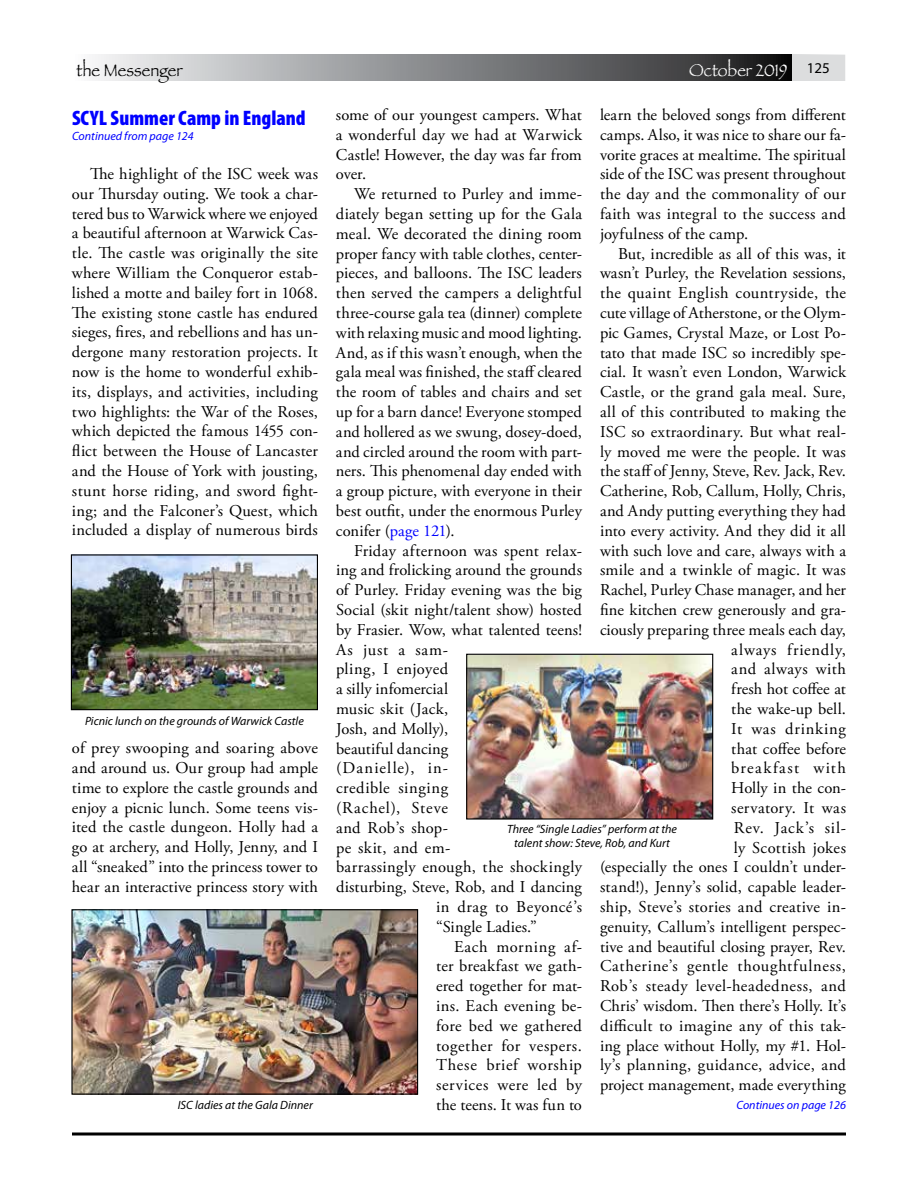
<style>
.page{position:relative;width:918px;height:1188px;background:#fff}
.page>*{position:absolute;margin:0;border:0;box-sizing:border-box;transform-origin:0 0}
.t1{font:900 condensed 21px "Myriad Pro";color:#00f}
.t2{font:18px "Papyrus";color:#fff;scale:.9 1}
.t3{font:18px "Papyrus";color:#000;scale:.9 1}
.t4{font:16.5px/19.8px "Adobe Garamond Pro";letter-spacing:.01em;color:#000;text-align:justify}
.t5{font:16.5px "Adobe Garamond Pro";letter-spacing:.04em;color:#000}
.t6{font:16.5px "Adobe Garamond Pro";letter-spacing:.03em;color:#000}
.t7{font:16.5px "Adobe Garamond Pro";letter-spacing:.055em;color:#000}
.t8{font:16.5px "Adobe Garamond Pro";letter-spacing:.035em;color:#000}
.t9{font:16.5px "Adobe Garamond Pro";letter-spacing:.07em;color:#000}
.t10{font:italic 12px/14.4px "Myriad Pro";color:#000;text-align:center}
.t11{font:italic 12px "Myriad Pro";color:#00f}
.s1{color:#00f}
</style>
<div class="page">
<svg style="left:95px;top:54px;width:697px;height:27px;background:#858688"></svg>
<svg style="left:792px;top:54px;width:53px;height:27px"></svg>
<svg style="left:72px;top:1132px;width:774px;height:4px;background:#3f3f3f"></svg>
<img style="left:73px;top:556px;width:243px;height:152px">
<div style="left:71px;top:554px;width:247px;height:156px;border:1px solid #000"></div>
<img style="left:73px;top:911px;width:343px;height:182px">
<div style="left:71px;top:909px;width:347px;height:186px;border:1px solid #000"></div>
<img style="left:468px;top:656px;width:243px;height:162px">
<div style="left:466px;top:654px;width:247px;height:166px;border:1px solid #000"></div>
<p class="t3" style="left:76px;top:59px;width:119px">the Messenger</p>
<p class="t2" style="left:689px;top:59px;width:158px">October 2019 <sup>125</sup></p>
<p class="t4" style="left:336px;top:105px;width:247px">some of our youngest campers. What a wonderful day we had at Warwick Castle! However, the day was far from over.</p>
<p class="t4" style="left:336px;top:185px;width:248px;text-indent:18px">We returned to Purley and imme&shy;diately began setting up for the Gala meal. We decorated the dining room proper fancy with table clothes, center&shy;pieces, and balloons. The ISC leaders then served the campers a delightful three-course gala tea (dinner) complete with relaxing music and mood lighting.<br>And, as if this wasn’t enough, when the gala meal was finished, the staff cleared the room of tables and chairs and set up for a barn dance! Everyone stomped and hollered as we swung, dosey-doed, and circled around the room with part&shy;ners. This phenomenal day ended with a group picture, with everyone in their best outfit, under the enormous Purley conifer (<span class="s1">page 121</span>).</p>
<p class="t4" style="left:354px;top:541px;width:229px">Friday afternoon was spent relax-</p>
<p class="t4" style="left:336px;top:561px;width:247px">ing and frolicking around the grounds</p>
<p class="t4" style="left:336px;top:581px;width:247px">of Purley. Friday evening was the big</p>
<p class="t4" style="left:336px;top:600px;width:247px">Social (skit night/talent show) hosted</p>
<p class="t4" style="left:336px;top:620px;width:248px">by Frasier. Wow, what talented teens!</p>
<p class="t7" style="left:336px;top:639px;width:114px">As just a sam-</p>
<p class="t4" style="left:336px;top:660px;width:114px">pling, I enjoyed</p>
<p class="t4" style="left:336px;top:680px;width:114px">a silly infomercial</p>
<p class="t4" style="left:336px;top:699px;width:114px">music skit (Jack,</p>
<p class="t4" style="left:336px;top:719px;width:114px">Josh, and Molly),</p>
<p class="t4" style="left:336px;top:739px;width:114px">beautiful dancing</p>
<p class="t9" style="left:336px;top:758px;width:114px">(Danielle), in-</p>
<p class="t5" style="left:336px;top:778px;width:114px">credible singing</p>
<p class="t7" style="left:336px;top:798px;width:114px">(Rachel), Steve</p>
<p class="t4" style="left:336px;top:818px;width:114px">and Rob’s shop-</p>
<p class="t4" style="left:336px;top:838px;width:116px">pe skit, and em-</p>
<p class="t4" style="left:336px;top:858px;width:247px">barrassingly enough, the shockingly</p>
<p class="t4" style="left:336px;top:878px;width:248px">disturbing, Steve, Rob, and I dancing</p>
<p class="t8" style="left:436px;top:897px;width:147px">in drag to Beyoncé’s</p>
<p class="t4" style="left:436px;top:917px;width:102px">“Single Ladies.”</p>
<p class="t5" style="left:454px;top:936px;width:129px">Each morning af-</p>
<p class="t4" style="left:436px;top:957px;width:147px">ter breakfast we gath-</p>
<p class="t4" style="left:436px;top:977px;width:147px">ered together for mat-</p>
<p class="t4" style="left:436px;top:996px;width:147px">ins. Each evening be-</p>
<p class="t4" style="left:436px;top:1016px;width:147px">fore bed we gathered</p>
<p class="t6" style="left:436px;top:1035px;width:147px">together for vespers.</p>
<p class="t5" style="left:436px;top:1055px;width:147px">These brief worship</p>
<p class="t6" style="left:436px;top:1075px;width:147px">services were led by</p>
<p class="t4" style="left:436px;top:1095px;width:147px">the teens. It was fun to</p>
<p class="t4" style="left:600px;top:105px;width:248px">learn the beloved songs from different camps. Also, it was nice to share our fa&shy;vorite graces at mealtime. The spiritual side of the ISC was present throughout the day and the commonality of our faith was integral to the success and joyfulness of the camp.</p>
<p class="t4" style="left:600px;top:244px;width:248px;text-align:right">But, incredible as all of this was, it wasn’t Purley, the Revelation sessions, the quaint English countryside, the cute village of Atherstone, or the Olym&shy;pic Games, Crystal Maze, or Lost Po&shy;tato that made ISC so incredibly spe&shy;cial. It wasn’t even London, Warwick<br>Castle, or the grand gala meal. Sure, all of this contributed to making the<br>ISC so extraordinary. But what real&shy;ly moved me were the people. It was the staff of Jenny, Steve, Rev. Jack, Rev.<br>Catherine, Rob, Callum, Holly, Chris, and Andy putting everything they had into every activity. And they did it all with such love and care, always with a smile and a twinkle of magic. It was<br>Rachel, Purley Chase manager, and her fine kitchen crew generously and gra&shy;ciously preparing three meals each day, always friendly,<br>and always with<br>fresh hot coffee at<br>the wake-up bell.<br>It was drinking<br>that coffee before<br>breakfast with<br>Holly in the con-<br>servatory. It was<br>Rev. Jack’s sil-<br>ly Scottish jokes<br>(especially the ones I couldn’t under&shy;stand!), Jenny’s solid, capable leader&shy;ship, Steve’s stories and creative in&shy;genuity, Callum’s intelligent perspec&shy;tive and beautiful closing prayer, Rev.<br>Catherine’s gentle thoughtfulness,<br>Rob’s steady level-headedness, and<br>Chris’ wisdom. Then there’s Holly. It’s difficult to imagine any of this tak&shy;ing place without Holly, my #1. Hol&shy;ly’s planning, guidance, advice, and project management, made everything</p>
<p class="t1" style="left:72px;top:105px;width:235px">SCYL Summer Camp in England</p>
<p class="t11" style="left:72px;top:129px;width:123px">Continued from page 124</p>
<p class="t4" style="left:72px;top:165px;width:248px;text-indent:18px">The highlight of the ISC week was our Thursday outing. We took a char&shy;tered bus to Warwick where we enjoyed a beautiful afternoon at Warwick Cas&shy;tle. The castle was originally the site where William the Conqueror estab&shy;lished a motte and bailey fort in 1068.<br>The existing stone castle has endured sieges, fires, and rebellions and has un&shy;dergone many restoration projects. It now is the home to wonderful exhib&shy;its, displays, and activities, including two highlights: the War of the Roses, which depicted the famous 1455 con&shy;flict between the House of Lancaster and the House of York with jousting, stunt horse riding, and sword fight&shy;ing; and the Falconer’s Quest, which included a display of numerous birds</p>
<p class="t10" style="left:85px;top:714px;width:220px">Picnic lunch on the grounds of Warwick Castle</p>
<p class="t4" style="left:72px;top:739px;width:248px">of prey swooping and soaring above and around us. Our group had ample time to explore the castle grounds and enjoy a picnic lunch. Some teens vis&shy;ited the castle dungeon. Holly had a go at archery, and Holly, Jenny, and I all “sneaked” into the princess tower to hear an interactive princess story with</p>
<p class="t10" style="left:507px;top:822px;width:171px">Three “Single Ladies” perform at the talent show: Steve, Rob, and Kurt</p>
<p class="t10" style="left:178px;top:1098px;width:137px">ISC ladies at the Gala Dinner</p>
<p class="t11" style="left:736px;top:1097px;width:111px">Continues on page 126</p>
</div>
